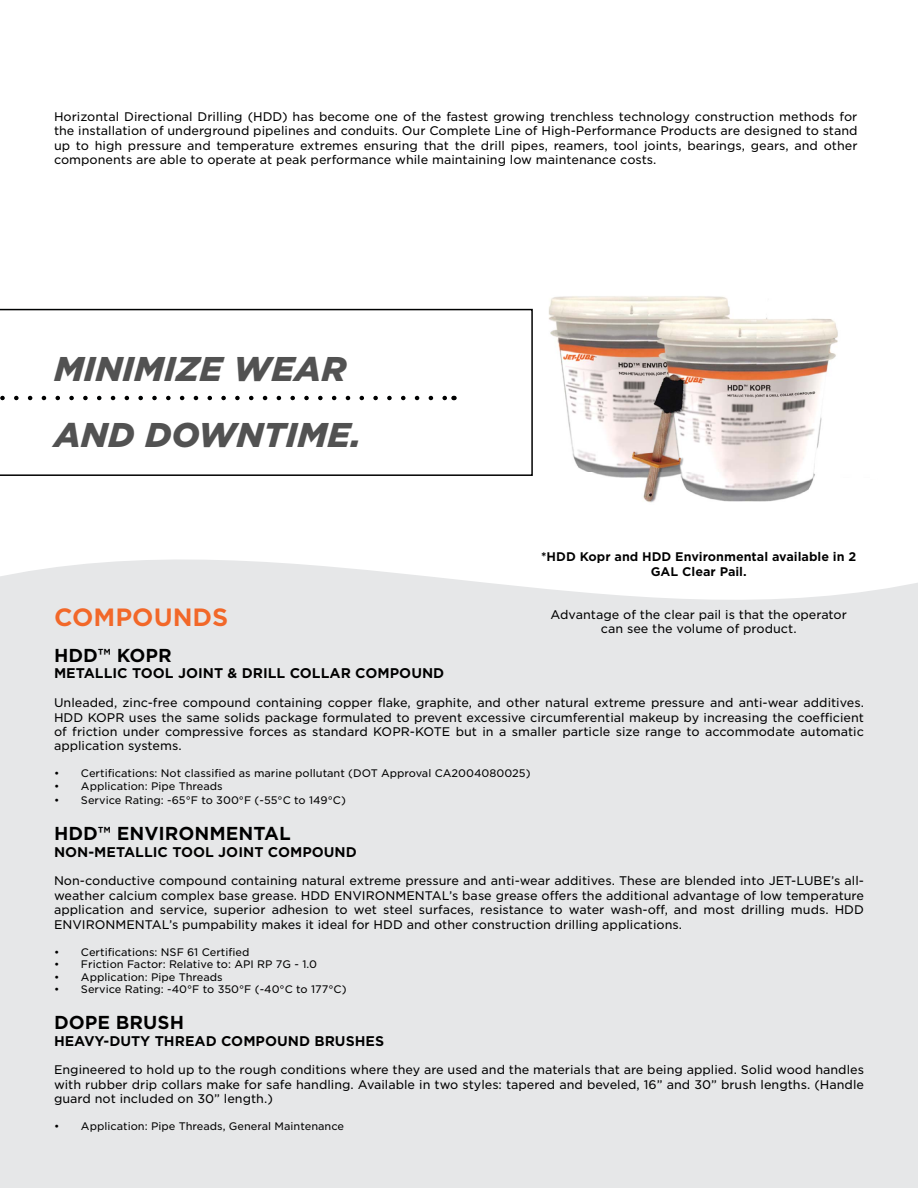
<style>
.page{position:relative;width:918px;height:1188px;background:#fff}
.page>*{position:absolute;margin:0;border:0;box-sizing:border-box;transform-origin:0 0}
.t1{font:italic 900 33px/66.6px "Gotham S Sm";color:#525252}
.t2{font:700 24px "Gotham Office";color:#f26829}
.t3{font:700 18px "Gotham S Sm";color:#000}
.t4{font:700 13.5px "Gotham S Sm";color:#000}
.t5{font:12px/14.4px "Gotham S Sm";color:#000;text-align:justify}
.t6{font:700 12px/14.4px "Gotham S Sm";color:#000;text-align:center}
.t7{font:10.5px "Gotham S Sm";color:#000}
</style>
<div class="page">
<svg style="left:0;top:309px;width:533px;height:167px"></svg>
<div style="left:0;top:559px;width:918px;height:629px;background:#e6e7e8"></div>
<svg style="left:0;top:396px;width:447px;height:4px"></svg>
<img style="left:549px;top:296px;width:289px;height:207px">
<p class="t5" style="left:54px;top:109px;width:805px">Horizontal Directional Drilling (HDD) has become one of the fastest growing trenchless technology construction methods for the installation of underground pipelines and conduits. Our Complete Line of High-Performance Products are designed to stand up to high pressure and temperature extremes ensuring that the drill pipes, reamers, tool joints, bearings, gears, and other components are able to operate at peak performance while maintaining low maintenance costs.</p>
<h1 class="t1" style="left:54px;top:335px;width:309px">MINIMIZE WEAR<br>AND DOWNTIME.</h1>
<p class="t6" style="left:541px;top:550px;width:317px">*HDD Kopr and HDD Environmental available in 2<br>GAL Clear Pail.</p>
<p class="t5" style="left:551px;top:607px;width:298px;text-align:center">Advantage of the clear pail is that the operator can see the volume of product.</p>
<h2 class="t2" style="left:54px;top:601px;width:176px">COMPOUNDS</h2>
<h3 class="t3" style="left:54px;top:643px;width:119px">HDD™ KOPR</h3>
<p class="t4" style="left:54px;top:664px;width:392px">METALLIC TOOL JOINT &amp; DRILL COLLAR COMPOUND</p>
<p class="t5" style="left:54px;top:695px;width:811px">Unleaded, zinc-free compound containing copper flake, graphite, and other natural extreme pressure and anti-wear additives.<br>HDD KOPR uses the same solids package formulated to prevent excessive circumferential makeup by increasing the coefficient of friction under compressive forces as standard KOPR-KOTE but in a smaller particle size range to accommodate automatic application systems.</p>
<p class="t7" style="left:54px;top:766px;width:478px">• Certifications: Not classified as marine pollutant (DOT Approval CA2004080025)</p>
<p class="t7" style="left:54px;top:779px;width:170px">• Application: Pipe Threads</p>
<p class="t7" style="left:54px;top:793px;width:293px">• Service Rating: -65°F to 300°F (-55°C to 149°C)</p>
<h3 class="t3" style="left:54px;top:821px;width:238px">HDD™ ENVIRONMENTAL</h3>
<p class="t4" style="left:54px;top:842px;width:304px">NON-METALLIC TOOL JOINT COMPOUND</p>
<p class="t5" style="left:54px;top:874px;width:812px">Non-conductive compound containing natural extreme pressure and anti-wear additives. These are blended into JET-LUBE’s all&shy;weather calcium complex base grease. HDD ENVIRONMENTAL’s base grease offers the additional advantage of low temperature application and service, superior adhesion to wet steel surfaces, resistance to water wash-off, and most drilling muds. HDD ENVIRONMENTAL’s pumpability makes it ideal for HDD and other construction drilling applications.</p>
<p class="t7" style="left:54px;top:945px;width:197px">• Certifications: NSF 61 Certified</p>
<p class="t7" style="left:54px;top:957px;width:265px">• Friction Factor: Relative to: API RP 7G - 1.0</p>
<p class="t7" style="left:54px;top:970px;width:170px">• Application: Pipe Threads</p>
<p class="t7" style="left:54px;top:982px;width:294px">• Service Rating: -40°F to 350°F (-40°C to 177°C)</p>
<h3 class="t3" style="left:54px;top:1010px;width:132px">DOPE BRUSH</h3>
<p class="t4" style="left:54px;top:1031px;width:332px">HEAVY-DUTY THREAD COMPOUND BRUSHES</p>
<p class="t5" style="left:54px;top:1063px;width:812px">Engineered to hold up to the rough conditions where they are used and the materials that are being applied. Solid wood handles with rubber drip collars make for safe handling. Available in two styles: tapered and beveled, 16” and 30” brush lengths. (Handle guard not included on 30” length.)</p>
<p class="t7" style="left:54px;top:1119px;width:292px">• Application: Pipe Threads, General Maintenance</p>
</div>
